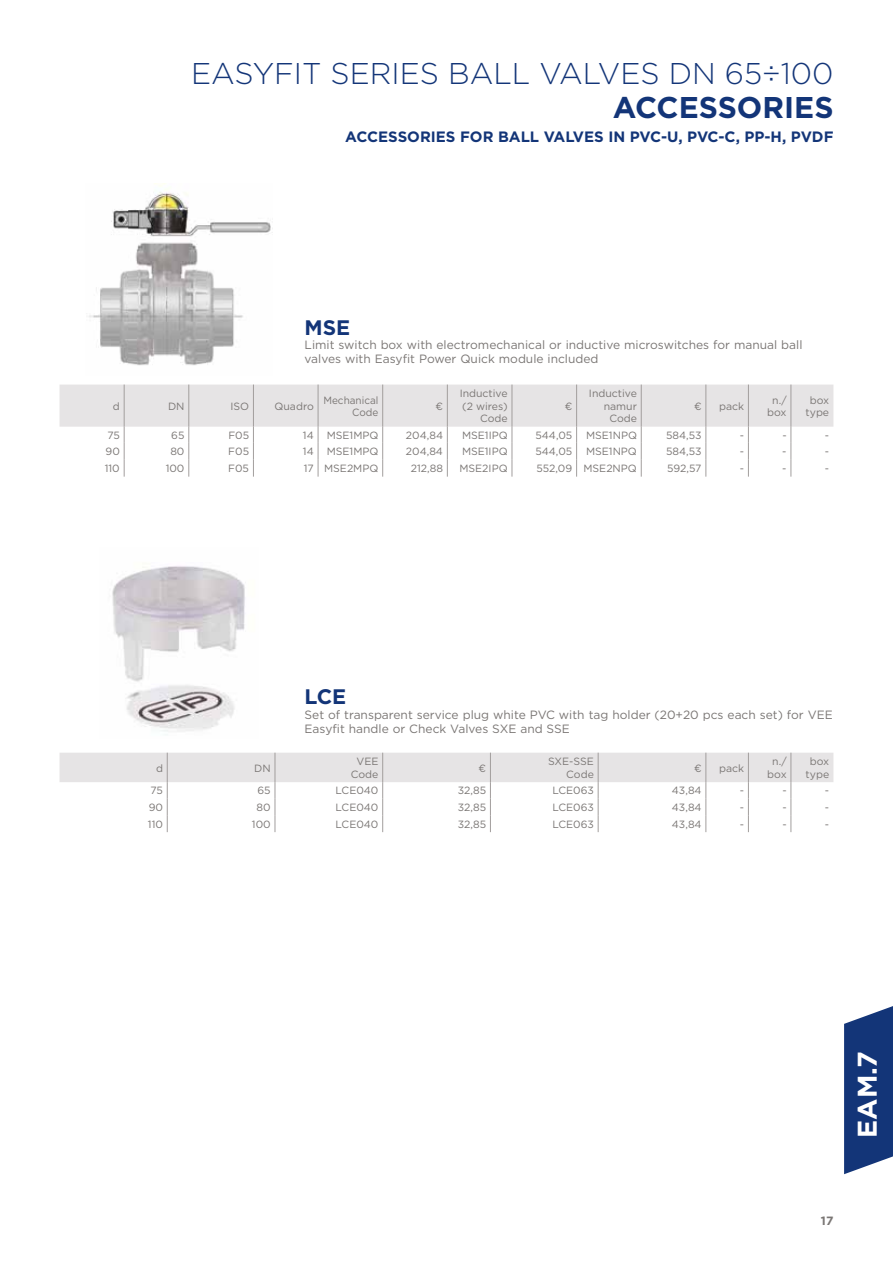
<style>
.page{position:relative;width:893px;height:1263px;background:#fff}
.page>*{position:absolute;margin:0;border:0;box-sizing:border-box;transform-origin:0 0}
.t1{font:300 30px "Gotham";color:#133578}
.t2{font:700 30px "Gotham";color:#133578}
.t3{font:700 27px "Gotham";color:#fff}
.t4{font:700 21px "Gotham";color:#133578}
.t5{font:700 15px "Gotham";color:#133578}
.t6{font:12px/14.4px "Gotham";color:#7a7674}
.t7{font:700 12px "Gotham";color:#7a7674}
.t8{font:10.5px/12.6px "Gotham";color:#7a7674;text-align:center}
.t9{font:10.5px/12.6px "Gotham";color:#7a7674;text-align:right;scale:.95 1}
</style>
<div class="page">
<svg style="left:844px;top:1006px;width:49px;height:168px;background:#2c4a86"></svg>
<svg style="left:60px;top:385px;width:773px;height:92px"></svg>
<svg style="left:60px;top:753px;width:773px;height:79px"></svg>
<img style="left:112px;top:566px;width:133px;height:166px">
<img style="left:89px;top:185px;width:182px;height:181px">
<h1 class="t1" style="left:191px;top:54px;width:644px">EASYFIT SERIES BALL VALVES DN 65÷100</h1>
<h1 class="t2" style="left:613px;top:87px;width:222px">ACCESSORIES</h1>
<h3 class="t5" style="left:345px;top:126px;width:490px">ACCESSORIES FOR BALL VALVES IN PVC-U, PVC-C, PP-H, PVDF</h3>
<h3 class="t4" style="left:305px;top:313px;width:47px">MSE</h3>
<p class="t6" style="left:305px;top:337px;width:499px">Limit switch box with electromechanical or inductive microswitches for manual ball valves with Easyfit Power Quick module included</p>
<p class="t8" style="left:113px;top:400px;width:8px">d</p>
<p class="t8" style="left:168px;top:400px;width:18px">DN</p>
<p class="t8" style="left:230px;top:400px;width:20px">ISO</p>
<p class="t8" style="left:275px;top:400px;width:41px">Quadro</p>
<p class="t9" style="left:323px;top:393px;width:59px">Mechanical<br>Code</p>
<p class="t8" style="left:435px;top:400px;width:9px">€</p>
<p class="t8" style="left:460px;top:387px;width:50px;text-align:right">Inductive (2 wires)<br>Code</p>
<p class="t8" style="left:565px;top:400px;width:9px">€</p>
<p class="t8" style="left:589px;top:387px;width:50px;text-align:right">Inductive namur<br>Code</p>
<p class="t8" style="left:694px;top:400px;width:9px">€</p>
<p class="t8" style="left:719px;top:400px;width:27px">pack</p>
<p class="t8" style="left:767px;top:393px;width:21px">n./ box</p>
<p class="t8" style="left:805px;top:393px;width:25px">box type</p>
<p class="t8" style="left:107px;top:428px;width:14px">75</p>
<p class="t8" style="left:171px;top:428px;width:15px">65</p>
<p class="t8" style="left:228px;top:428px;width:22px">F05</p>
<p class="t8" style="left:303px;top:428px;width:77px">14 MSE1MPQ</p>
<p class="t8" style="left:406px;top:428px;width:39px">204,84</p>
<p class="t8" style="left:462px;top:428px;width:47px">MSE1IPQ</p>
<p class="t8" style="left:535px;top:428px;width:38px">544,05</p>
<p class="t8" style="left:586px;top:428px;width:52px">MSE1NPQ</p>
<p class="t8" style="left:666px;top:428px;width:37px">584,53</p>
<p class="t8" style="left:740px;top:428px;width:6px">-</p>
<p class="t8" style="left:782px;top:428px;width:6px">-</p>
<p class="t8" style="left:825px;top:428px;width:6px">-</p>
<p class="t8" style="left:106px;top:445px;width:16px">90</p>
<p class="t8" style="left:170px;top:445px;width:16px">80</p>
<p class="t8" style="left:228px;top:445px;width:22px">F05</p>
<p class="t8" style="left:303px;top:445px;width:77px">14 MSE1MPQ</p>
<p class="t8" style="left:406px;top:445px;width:39px">204,84</p>
<p class="t8" style="left:462px;top:445px;width:47px">MSE1IPQ</p>
<p class="t8" style="left:535px;top:445px;width:38px">544,05</p>
<p class="t8" style="left:586px;top:445px;width:52px">MSE1NPQ</p>
<p class="t8" style="left:666px;top:445px;width:37px">584,53</p>
<p class="t8" style="left:740px;top:445px;width:6px">-</p>
<p class="t8" style="left:782px;top:445px;width:6px">-</p>
<p class="t8" style="left:825px;top:445px;width:6px">-</p>
<p class="t8" style="left:105px;top:462px;width:17px">110</p>
<p class="t8" style="left:166px;top:462px;width:20px">100</p>
<p class="t8" style="left:228px;top:462px;width:22px">F05</p>
<p class="t8" style="left:304px;top:462px;width:76px">17 MSE2MPQ</p>
<p class="t8" style="left:411px;top:462px;width:34px">212,88</p>
<p class="t8" style="left:459px;top:462px;width:50px">MSE2IPQ</p>
<p class="t8" style="left:536px;top:462px;width:102px">552,09 MSE2NPQ</p>
<p class="t8" style="left:667px;top:462px;width:36px">592,57</p>
<p class="t8" style="left:740px;top:462px;width:6px">-</p>
<p class="t8" style="left:782px;top:462px;width:6px">-</p>
<p class="t8" style="left:825px;top:462px;width:6px">-</p>
<h3 class="t4" style="left:305px;top:683px;width:43px">LCE</h3>
<p class="t6" style="left:305px;top:707px;width:530px">Set of transparent service plug white PVC with tag holder (20+20 pcs each set) for VEE<br>Easyfit handle or Check Valves SXE and SSE</p>
<p class="t8" style="left:156px;top:761px;width:8px">d</p>
<p class="t8" style="left:254px;top:761px;width:18px">DN</p>
<p class="t8" style="left:351px;top:755px;width:29px">VEE<br>Code</p>
<p class="t8" style="left:479px;top:761px;width:9px">€</p>
<p class="t8" style="left:548px;top:755px;width:47px;text-align:right">SXE-SSE<br>Code</p>
<p class="t8" style="left:694px;top:761px;width:9px">€</p>
<p class="t8" style="left:719px;top:761px;width:27px">pack</p>
<p class="t8" style="left:767px;top:755px;width:21px">n./ box</p>
<p class="t8" style="left:806px;top:755px;width:25px">box type</p>
<p class="t8" style="left:151px;top:784px;width:14px">75</p>
<p class="t8" style="left:258px;top:784px;width:15px">65</p>
<p class="t8" style="left:336px;top:784px;width:44px">LCE040</p>
<p class="t8" style="left:458px;top:784px;width:30px">32,85</p>
<p class="t8" style="left:552px;top:784px;width:43px">LCE063</p>
<p class="t8" style="left:672px;top:784px;width:31px">43,84</p>
<p class="t8" style="left:740px;top:784px;width:6px">-</p>
<p class="t8" style="left:782px;top:784px;width:6px">-</p>
<p class="t8" style="left:825px;top:784px;width:6px">-</p>
<p class="t8" style="left:149px;top:801px;width:16px">90</p>
<p class="t8" style="left:257px;top:801px;width:16px">80</p>
<p class="t8" style="left:336px;top:801px;width:44px">LCE040</p>
<p class="t8" style="left:458px;top:801px;width:30px">32,85</p>
<p class="t8" style="left:552px;top:801px;width:43px">LCE063</p>
<p class="t8" style="left:672px;top:801px;width:31px">43,84</p>
<p class="t8" style="left:740px;top:801px;width:6px">-</p>
<p class="t8" style="left:782px;top:801px;width:6px">-</p>
<p class="t8" style="left:825px;top:801px;width:6px">-</p>
<p class="t8" style="left:148px;top:818px;width:17px">110</p>
<p class="t8" style="left:252px;top:818px;width:20px">100</p>
<p class="t8" style="left:336px;top:818px;width:44px">LCE040</p>
<p class="t8" style="left:458px;top:818px;width:30px">32,85</p>
<p class="t8" style="left:552px;top:818px;width:43px">LCE063</p>
<p class="t8" style="left:672px;top:818px;width:31px">43,84</p>
<p class="t8" style="left:740px;top:818px;width:6px">-</p>
<p class="t8" style="left:782px;top:818px;width:6px">-</p>
<p class="t8" style="left:825px;top:818px;width:6px">-</p>
<h2 class="t3" style="left:849px;top:1138px;width:88px;rotate:-90deg">EAM.7</h2>
<p class="t7" style="left:821px;top:1212px;width:14px">17</p>
</div>
